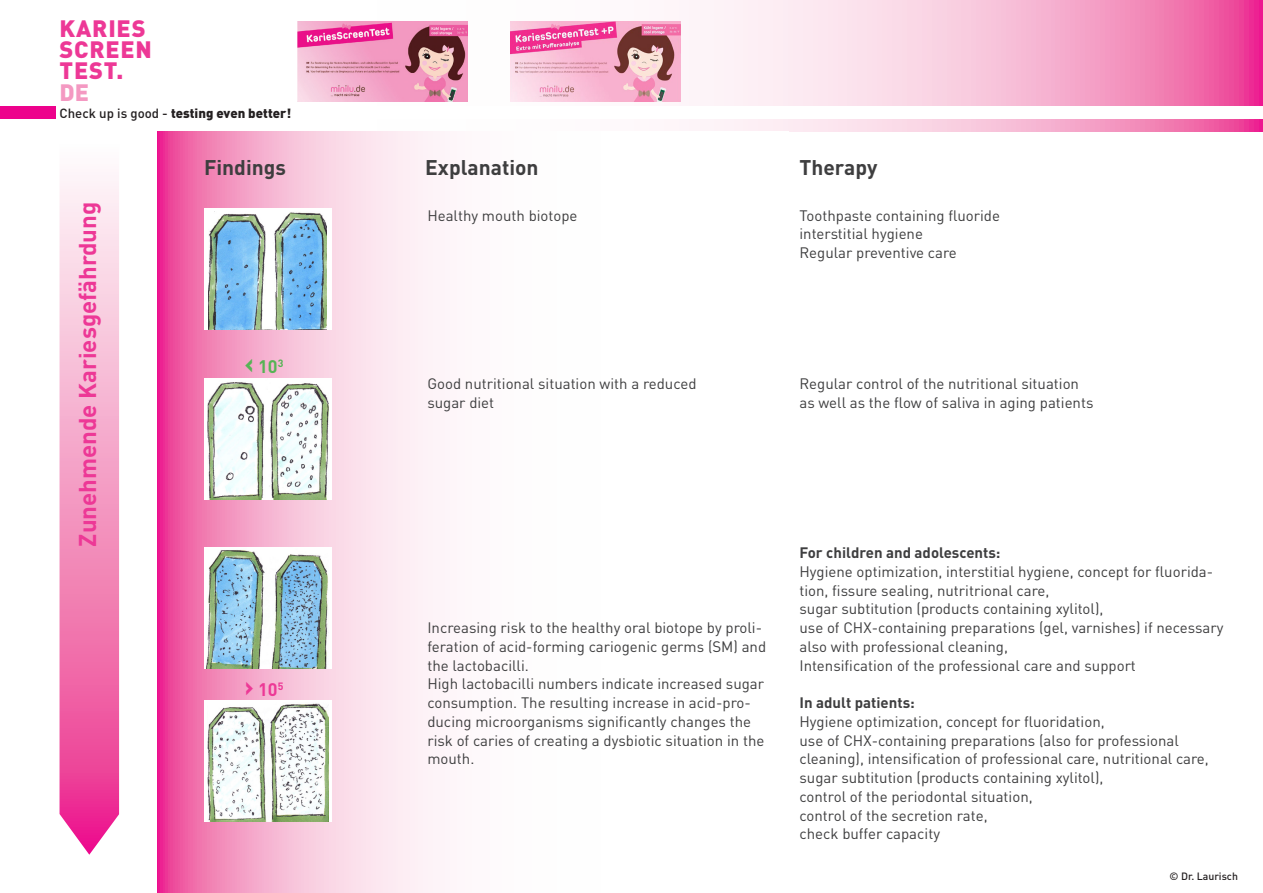
<style>
.page{position:relative;width:1263px;height:893px;background:#fff}
.page>*{position:absolute;margin:0;border:0;box-sizing:border-box;transform-origin:0 0}
.t1{font:700 24px "DIN";color:#ed3896}
.t2{font:900 23.4px/21.3px "DIN";letter-spacing:.035em;color:#ed3896}
.t3{font:900 23.4px "DIN";color:#f499c2}
.t4{font:700 21px "DIN";color:#3e3e3f}
.t5{font:700 18px "DIN";color:#56b455}
.t6{font:700 18px "DIN";color:#ed3896}
.t7{font:15px/18.8px "DIN";color:#3e3e3f}
.t8{font:700 15px "DIN";color:#3e3e3f}
.t9{font:900 13.2px "DIN";color:#231f20}
.t10{font:500 10.5px "DIN";color:#231f20}
.s1{font-weight:500}
.s2{font-size:27px}
</style>
<div class="page">
<svg style="left:157px;top:0;width:1106px;height:132px"></svg>
<div style="left:0;top:106px;width:1263px;height:13px;background:#fff"></div>
<svg style="left:157px;top:132px;width:288px;height:761px"></svg>
<div style="left:204px;top:208px;width:128px;height:122px;background:#fff"></div>
<img style="left:208px;top:212px;width:119px;height:118px">
<div style="left:204px;top:547px;width:128px;height:122px;background:#fff"></div>
<img style="left:206px;top:550px;width:123px;height:119px">
<div style="left:204px;top:378px;width:128px;height:122px;background:#fff"></div>
<img style="left:207px;top:382px;width:121px;height:117px">
<div style="left:204px;top:701px;width:128px;height:121px;background:#fff"></div>
<img style="left:207px;top:703px;width:121px;height:119px">
<svg style="left:60px;top:175px;width:59px;height:680px;background:#f498c3"></svg>
<img style="left:298px;top:21px;width:170px;height:81px">
<div style="left:0;top:106px;width:55px;height:13px;background:#ed028c"></div>
<img style="left:510px;top:21px;width:170px;height:81px">
<h2 class="t2" style="left:60px;top:16px;width:94px">KARIES<br>SCREEN<br>TEST.</h2>
<h2 class="t3" style="left:60px;top:76px;width:31px">DE</h2>
<p class="t9" style="left:60px;top:105px;width:233px"><span class="s1">Check up is good -</span> testing even better!</p>
<h3 class="t4" style="left:204px;top:153px;width:83px">Findings</h3>
<h3 class="t4" style="left:425px;top:153px;width:115px">Explanation</h3>
<h3 class="t4" style="left:799px;top:153px;width:80px">Therapy</h3>
<p class="t7" style="left:427px;top:205px;width:152px">Healthy mouth biotope</p>
<h1 class="t1" style="left:72px;top:546px;width:346px;rotate:-90deg">Zunehmende Kariesgefährdung</h1>
<p class="t7" style="left:799px;top:205px;width:202px">Toothpaste containing fluoride interstitial hygiene<br>Regular preventive care</p>
<p class="t5" style="left:244px;top:355px;width:40px"><span class="s2">‹</span> 10<sup>3</sup></p>
<p class="t7" style="left:427px;top:374px;width:271px">Good nutritional situation with a reduced sugar diet</p>
<p class="t7" style="left:799px;top:374px;width:295px">Regular control of the nutritional situation as well as the flow of saliva in aging patients</p>
<p class="t8" style="left:799px;top:543px;width:203px">For children and adolescents:</p>
<p class="t7" style="left:799px;top:562px;width:425px">Hygiene optimization, interstitial hygiene, concept for fluorida&shy;tion, fissure sealing, nutritrional care,<br>sugar subtitution (products containing xylitol),<br>use of CHX-containing preparations (gel, varnishes) if necessary also with professional cleaning,<br>Intensification of the professional care and support</p>
<p class="t8" style="left:799px;top:693px;width:117px">In adult patients:</p>
<p class="t7" style="left:799px;top:712px;width:411px">Hygiene optimization, concept for fluoridation,<br>use of CHX-containing preparations (also for professional cleaning), intensification of professional care, nutritional care, sugar subtitution (products containing xylitol),<br>control of the periodontal situation,<br>control of the secretion rate,<br>check buffer capacity</p>
<p class="t7" style="left:427px;top:618px;width:340px">Increasing risk to the healthy oral biotope by proli&shy;feration of acid-forming cariogenic germs (SM) and the lactobacilli.<br>High lactobacilli numbers indicate increased sugar consumption. The resulting increase in acid-pro&shy;ducing microorganisms significantly changes the risk of caries of creating a dysbiotic situation in the mouth.</p>
<p class="t6" style="left:244px;top:678px;width:40px"><span class="s2">›</span> 10<sup>5</sup></p>
<p class="t10" style="left:1169px;top:870px;width:70px">© Dr. Laurisch</p>
</div>
